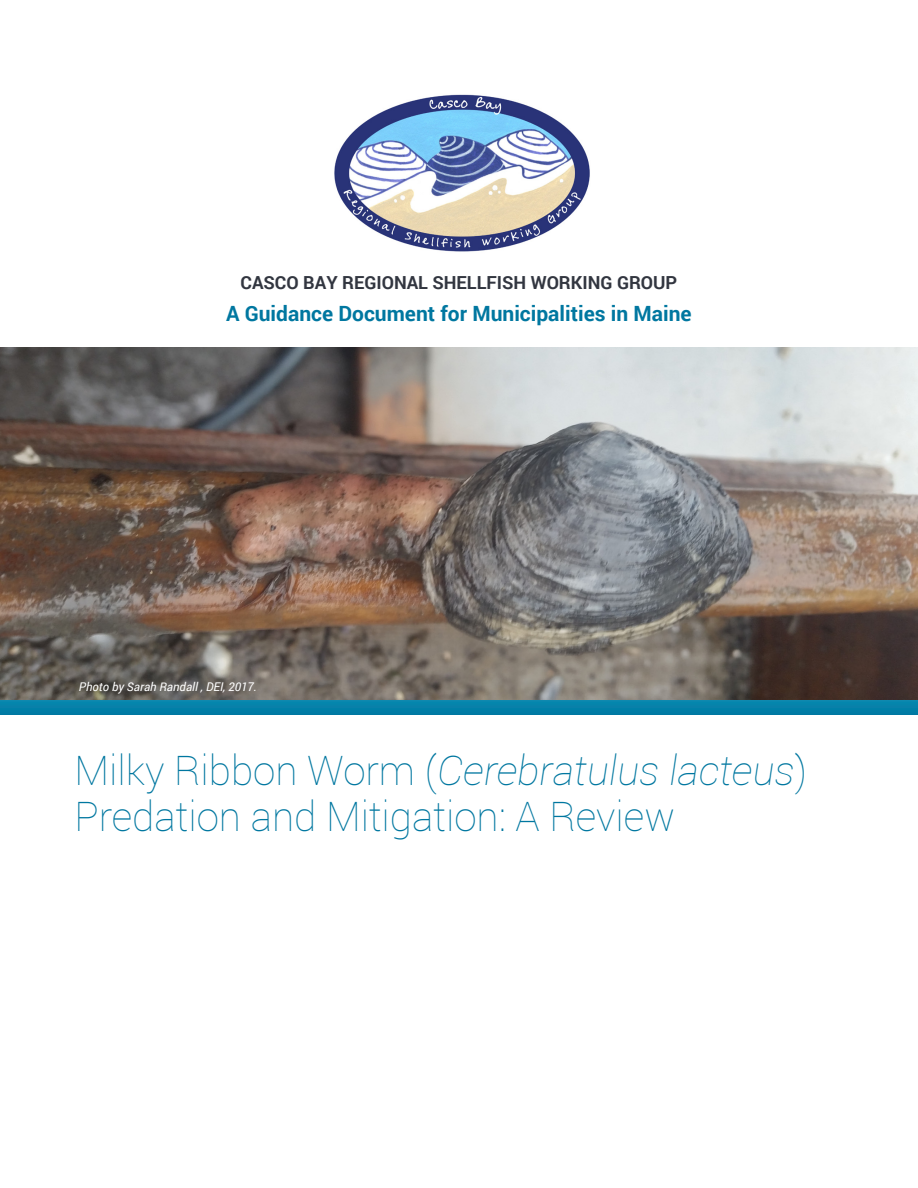
<style>
.page{position:relative;width:918px;height:1188px;background:#fff}
.page>*{position:absolute;margin:0;border:0;box-sizing:border-box;transform-origin:0 0}
.reportTitle{font:100 40.5px/46.5px "Roboto";color:#0077a0}
.t1{font:700 21px "Roboto";color:#0077a0}
.t2{font:700 18px "Roboto";color:#323640}
.footnote{font:italic 12px "Roboto";color:#fff}
.s1{font-style:italic}
</style>
<div class="page">
<div style="left:0;top:598px;width:918px;height:117px;background:#0580a9"></div>
<img style="left:0;top:348px;width:918px;height:352px">
<img style="left:334px;top:94px;width:256px;height:158px">
<p class="t2" style="left:241px;top:270px;width:438px">CASCO BAY REGIONAL SHELLFISH WORKING GROUP</p>
<p class="t1" style="left:226px;top:299px;width:467px">A Guidance Document for Municipalities in Maine</p>
<p class="footnote" style="left:79px;top:678px;width:180px">Photo by Sarah Randall , DEI, 2017.</p>
<p class="reportTitle" style="left:75px;top:746px;width:734px">Milky Ribbon Worm (<span class="s1">Cerebratulus lacteus</span>)<br>Predation and Mitigation: A Review</p>
</div>
